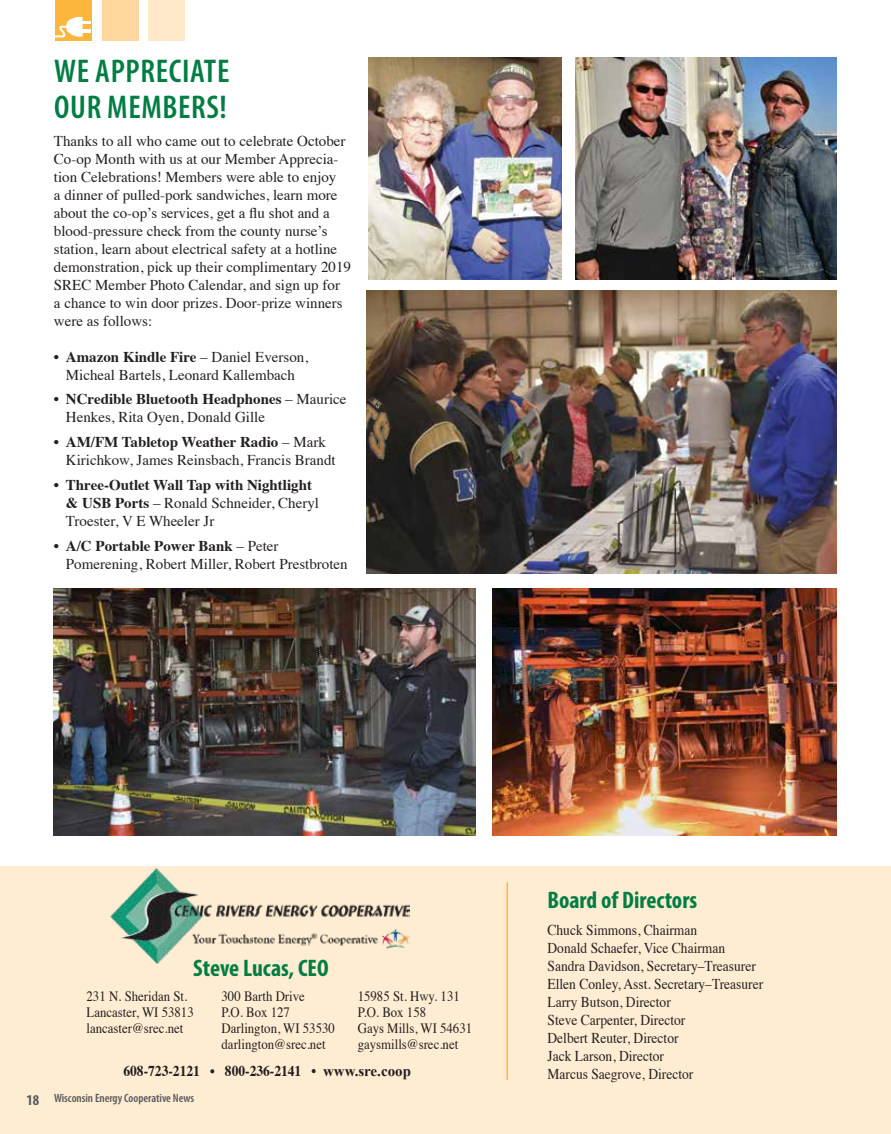
<style>
.page{position:relative;width:891px;height:1134px;background:#fff}
.page>*{position:absolute;margin:0;border:0;box-sizing:border-box;transform-origin:0 0}
.t1{font:600 condensed 33px/36px "Myriad Pro";letter-spacing:.02em;color:#007d43}
.t2{font:700 condensed 24px "Myriad Pro";color:#007d43}
.t3{font:15px/18px "Times";color:#231f20}
.t4{font:15px/18px "Times";color:#231f20;scale:.9 1}
.t5{font:700 15px "Times";color:#231f20;scale:.9 1}
.t6{font:700 15px "Times New Roman";color:#231f20}
.t7{font:14.25px/15.8px "Times";color:#231f20;scale:.9 1}
.t8{font:600 condensed 12px "Myriad Pro";color:#58595b}
.s1{font-weight:700}
.s2{font-family:"Times";font-weight:400}
.s3{font-weight:700;font-size:15px}
</style>
<div class="page">
<div style="left:0;top:866px;width:891px;height:268px;background:#ffedd3"></div>
<div style="left:56px;top:0;width:36px;height:40px;background:#fcb53d"></div>
<div style="left:102px;top:0;width:37px;height:40px;background:#ffd79c"></div>
<div style="left:148px;top:0;width:37px;height:40px;background:#ffe9ca"></div>
<svg style="left:55px;top:17px;width:35px;height:21px"></svg>
<hr style="left:507px;top:882px;width:1px;height:198px;background:#fcb53d">
<img style="left:110px;top:869px;width:299px;height:95px">
<img style="left:575px;top:57px;width:262px;height:222px">
<img style="left:368px;top:57px;width:194px;height:222px">
<img style="left:366px;top:291px;width:471px;height:282px">
<img style="left:492px;top:589px;width:345px;height:247px">
<img style="left:54px;top:589px;width:422px;height:247px">
<h1 class="t1" style="left:54px;top:52px;width:177px">WE APPRECIATE<br>OUR MEMBERS!</h1>
<p class="t3" style="left:54px;top:130px;width:299px">Thanks to all who came out to celebrate October Co-op Month with us at our Member Apprecia&shy;tion Celebrations! Members were able to enjoy<br>a dinner of pulled-pork sandwiches, learn more about the co-op’s services, get a flu shot and a blood-pressure check from the county nurse’s station, learn about electrical safety at a hotline demonstration, pick up their complimentary 2019<br>SREC Member Photo Calendar, and sign up for<br>a chance to win door prizes. Door-prize winners were as follows:</p>
<p class="t3" style="left:54px;top:346px;width:256px;text-align:center">• <span class="s1">Amazon Kindle Fire</span> – Daniel Everson,<br>Micheal Bartels, Leonard Kallembach</p>
<p class="t3" style="left:66px;top:389px;width:282px;text-indent:-12px">• <span class="s1">NCredible Bluetooth Headphones</span> – Maurice<br>Henkes, Rita Oyen, Donald Gille</p>
<p class="t3" style="left:66px;top:432px;width:271px;text-indent:-12px">• <span class="s1">AM/FM Tabletop Weather Radio</span> – Mark<br>Kirichkow, James Reinsbach, Francis Brandt</p>
<p class="t3" style="left:66px;top:475px;width:255px;text-indent:-12px">• <span class="s1">Three-Outlet Wall Tap with Nightlight &amp; USB Ports</span> – Ronald Schneider, Cheryl<br>Troester, V E Wheeler Jr</p>
<p class="t3" style="left:66px;top:535px;width:283px;text-indent:-12px">• <span class="s1">A/C Portable Power Bank</span> – Peter<br>Pomerening, Robert Miller, Robert Prestbroten</p>
<h2 class="t2" style="left:193px;top:953px;width:137px">Steve Lucas, CEO</h2>
<p class="t7" style="left:87px;top:987px;width:121px">231 N. Sheridan St.<br>Lancaster, WI 53813 lancaster@srec.net</p>
<p class="t7" style="left:222px;top:987px;width:127px">300 Barth Drive<br>P.O. Box 127<br>Darlington, WI 53530 darlington@srec.net</p>
<p class="t7" style="left:358px;top:988px;width:129px">15985 St. Hwy. 131<br>P.O. Box 158<br>Gays Mills, WI 54631 gaysmills@srec.net</p>
<h2 class="t2" style="left:548px;top:885px;width:151px">Board of Directors</h2>
<p class="t4" style="left:548px;top:919px;width:241px">Chuck Simmons, Chairman<br>Donald Schaefer, Vice Chairman<br>Sandra Davidson, Secretary–Treasurer<br>Ellen Conley, Asst. Secretary–Treasurer<br>Larry Butson, Director<br>Steve Carpenter, Director<br>Delbert Reuter, Director<br>Jack Larson, Director</p>
<p class="t5" style="left:123px;top:1056px;width:199px">608-723-2121 • 800-236-2141</p>
<p class="t4" style="left:548px;top:1063px;width:164px">Marcus Saegrove, Director</p>
<p class="t6" style="left:312px;top:1060px;width:101px"><span class="s2">•</span> www.sre.coop</p>
<p class="t8" style="left:27px;top:1091px;width:169px"><span class="s3">18</span> Wisconsin Energy Cooperative News</p>
</div>
